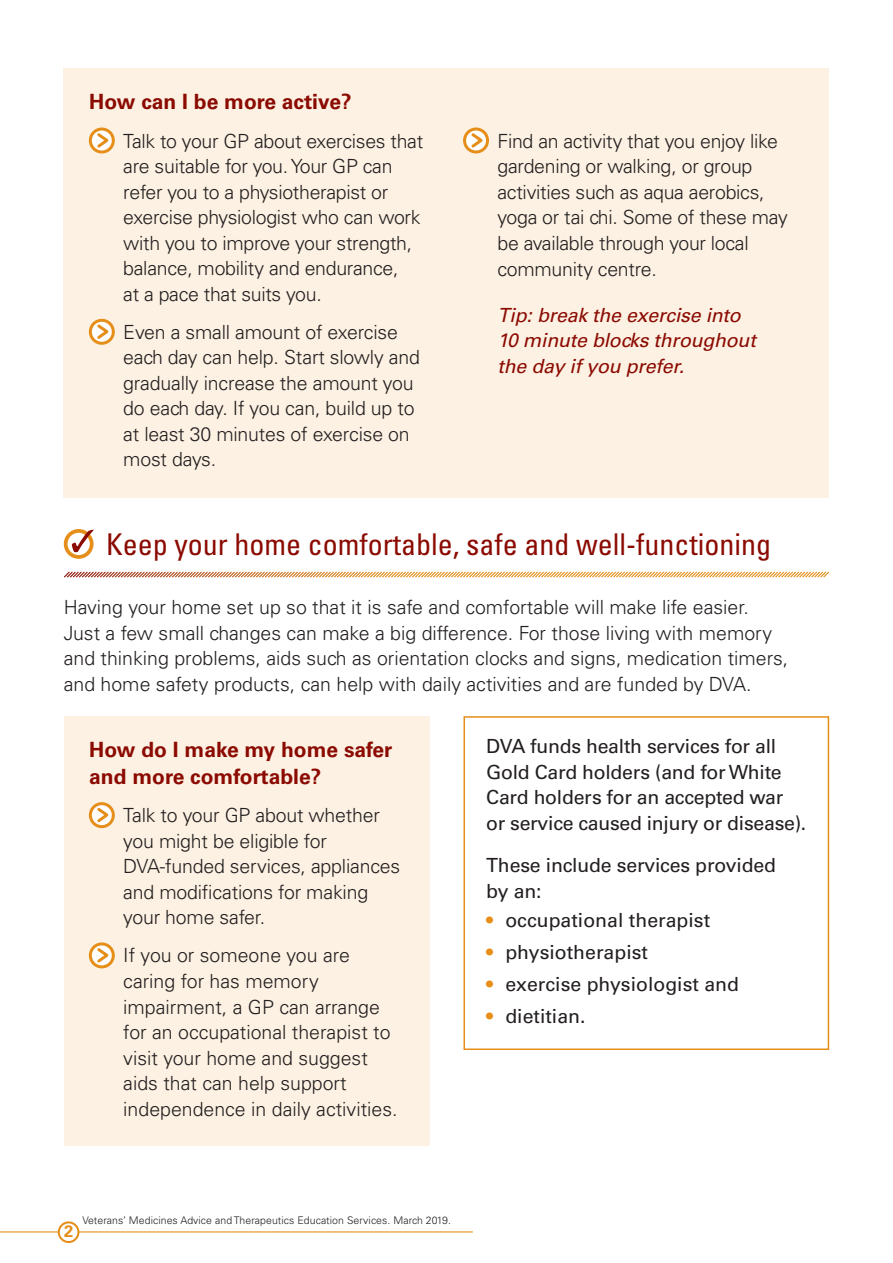
<style>
.page{position:relative;width:893px;height:1263px;background:#fff}
.page>*{position:absolute;margin:0;border:0;box-sizing:border-box;transform-origin:0 0}
.t1{font:condensed 30px "Univers LT Std";color:#8b0a02}
.t2{font:700 21px/27px "Univers LT Std";color:#8b0a02}
.t3{font:300 19.5px/25.5px "Univers LT Std";letter-spacing:-.01em;color:#231f20}
.t4{font:19.5px/25.5px "Univers LT Std";letter-spacing:-.015em;color:#231f20}
.t5{font:italic 19.5px/25.7px "Univers LT Std";letter-spacing:-.01em;color:#8b0a02}
.t6{font:700 16.5px "Univers LT Std";color:#e58e19}
.t7{font:300 10.5px "Univers LT Std";letter-spacing:.005em;color:#231f20}
.s1{color:#e58e19}
</style>
<div class="page">
<hr style="left:0;top:1231px;width:473px;height:1px;background:#e58e19">
<div style="left:59px;top:1222px;width:19px;height:20px;background:#fff;border-radius:50%"></div>
<div style="left:58px;top:1221px;width:21px;height:22px;border:2px solid #e58e19;border-radius:50%"></div>
<div style="left:64px;top:68px;width:765px;height:429px;background:#fcf1e2"></div>
<svg style="left:90px;top:129px;width:23px;height:23px"></svg>
<div style="left:89px;top:128px;width:26px;height:25px;border:3px solid #e58e19;border-radius:50%"></div>
<svg style="left:95px;top:131px;width:17px;height:19px"></svg>
<svg style="left:90px;top:320px;width:23px;height:23px"></svg>
<div style="left:89px;top:319px;width:26px;height:26px;border:3px solid #e58e19;border-radius:50%"></div>
<svg style="left:95px;top:322px;width:17px;height:20px"></svg>
<svg style="left:465px;top:129px;width:22px;height:23px"></svg>
<div style="left:463px;top:128px;width:26px;height:25px;border:3px solid #e58e19;border-radius:50%"></div>
<svg style="left:469px;top:131px;width:17px;height:19px"></svg>
<svg style="left:64px;top:571px;width:765px;height:7px"></svg>
<svg style="left:66px;top:531px;width:26px;height:26px"></svg>
<div style="left:64px;top:529px;width:30px;height:30px;border:4px solid #e58e19;border-radius:50%"></div>
<svg style="left:72px;top:530px;width:22px;height:22px"></svg>
<div style="left:64px;top:716px;width:365px;height:429px;background:#fcf1e2"></div>
<svg style="left:90px;top:804px;width:23px;height:23px"></svg>
<div style="left:89px;top:802px;width:26px;height:26px;border:3px solid #e58e19;border-radius:50%"></div>
<svg style="left:95px;top:805px;width:17px;height:20px"></svg>
<svg style="left:90px;top:944px;width:23px;height:23px"></svg>
<div style="left:89px;top:942px;width:26px;height:26px;border:3px solid #e58e19;border-radius:50%"></div>
<svg style="left:95px;top:945px;width:17px;height:20px"></svg>
<div style="left:463px;top:716px;width:366px;height:334px;border:2px solid #e58e19"></div>
<p class="t2" style="left:89px;top:88px;width:264px">How can I be more active?</p>
<p class="t3" style="left:123px;top:128px;width:301px">Talk to your GP about exercises that are suitable for you. Your GP can refer you to a physiotherapist or exercise physiologist who can work with you to improve your strength, balance, mobility and endurance,<br>at a pace that suits you.</p>
<p class="t3" style="left:123px;top:319px;width:298px">Even a small amount of exercise each day can help. Start slowly and gradually increase the amount you do each day. If you can, build up to at least 30 minutes of exercise on most days.</p>
<p class="t3" style="left:497px;top:128px;width:292px">Find an activity that you enjoy like gardening or walking, or group activities such as aqua aerobics, yoga or tai chi. Some of these may be available through your local community centre.</p>
<p class="t5" style="left:497px;top:302px;width:260px">Tip: break the exercise into<br>10 minute blocks throughout the day if you prefer.</p>
<h1 class="t1" style="left:106px;top:526px;width:666px">Keep your home comfortable, safe and well-functioning</h1>
<p class="t3" style="left:64px;top:594px;width:726px">Having your home set up so that it is safe and comfortable will make life easier.<br>Just a few small changes can make a big difference. For those living with memory and thinking problems, aids such as orientation clocks and signs, medication timers, and home safety products, can help with daily activities and are funded by DVA.</p>
<p class="t2" style="left:89px;top:736px;width:304px">How do I make my home safer and more comfortable?</p>
<p class="t3" style="left:123px;top:802px;width:278px">Talk to your GP about whether you might be eligible for<br>DVA-funded services, appliances and modifications for making your home safer.</p>
<p class="t3" style="left:123px;top:943px;width:276px">If you or someone you are caring for has memory impairment, a GP can arrange for an occupational therapist to visit your home and suggest aids that can help support independence in daily activities.</p>
<p class="t4" style="left:486px;top:733px;width:322px">DVA funds health services for all Gold Card holders (and for White Card holders for an accepted war or service caused injury or disease).</p>
<p class="t4" style="left:486px;top:852px;width:291px">These include services provided by an:</p>
<p class="t4" style="left:486px;top:908px;width:225px"><span class="s1">•</span> occupational therapist</p>
<p class="t4" style="left:486px;top:940px;width:163px"><span class="s1">•</span> physiotherapist</p>
<p class="t4" style="left:486px;top:971px;width:254px"><span class="s1">•</span> exercise physiologist and</p>
<p class="t4" style="left:486px;top:1003px;width:101px"><span class="s1">•</span> dietitian.</p>
<p class="t6" style="left:64px;top:1222px;width:11px">2</p>
<p class="t7" style="left:82px;top:1214px;width:370px">Veterans’ Medicines Advice and Therapeutics Education Services. March 2019.</p>
</div>
